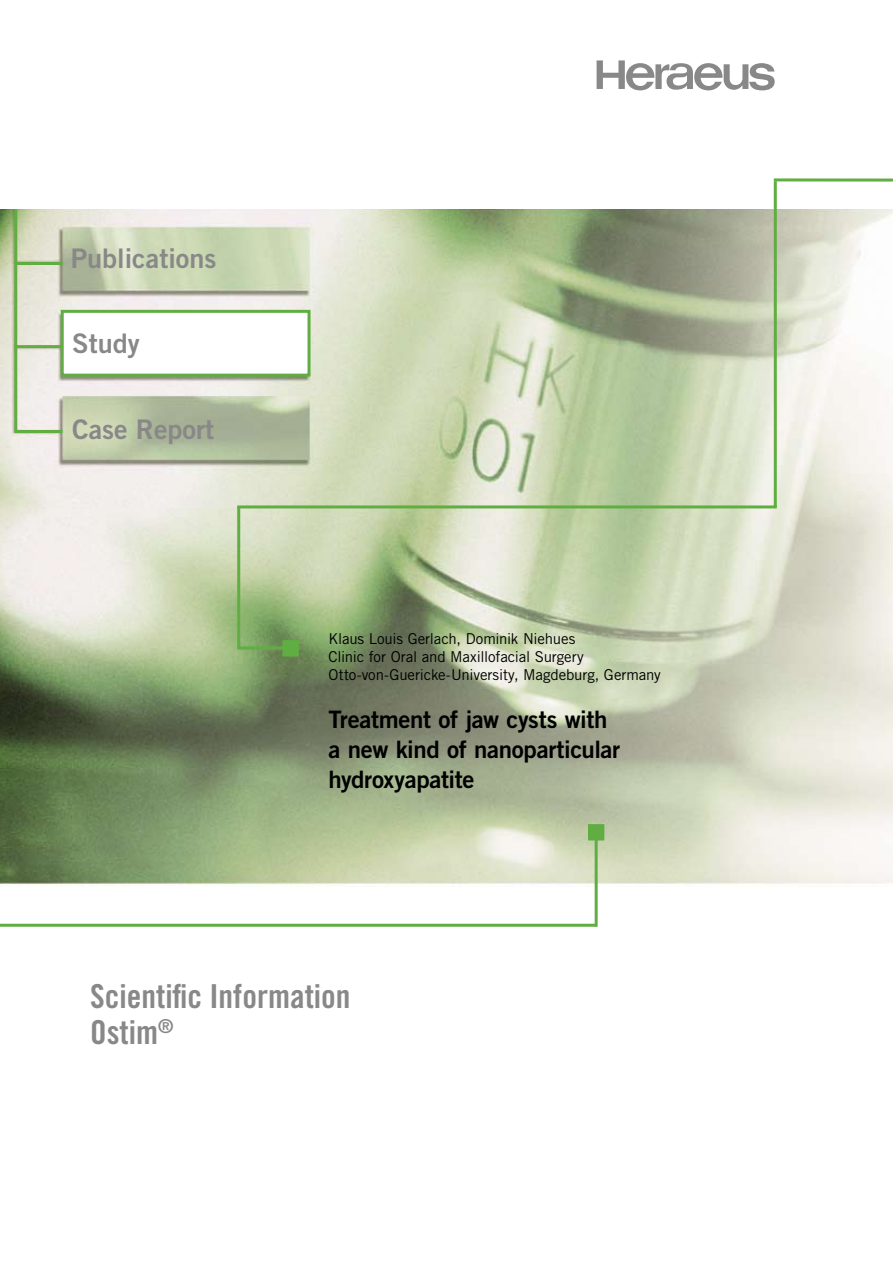
<style>
.page{position:relative;width:893px;height:1263px;background:#fff}
.page>*{position:absolute;margin:0;border:0;box-sizing:border-box;transform-origin:0 0}
.t1{font:33px/35.7px "Trade Gothic LT Bold Cond Twenty";color:#888}
.t2{font:27px "Trade Gothic LT Bold Two";color:#888}
.t3{font:24px/30px "Trade Gothic LT Bold Two";letter-spacing:-.015em;color:#000}
.t4{font:15px/17.9px "Trade Gothic LT";letter-spacing:-.01em;color:#000}
</style>
<div class="page">
<svg style="left:596px;top:60px;width:178px;height:30px"></svg>
<img style="left:0;top:209px;width:892px;height:677px">
<div style="left:62px;top:311px;width:247px;height:64px;background:#fff"></div>
<div style="left:61px;top:310px;width:249px;height:67px;border:3px solid #60ae42"></div>
<hr style="left:14px;top:209px;width:3px;height:224px;background:#60ae42">
<hr style="left:16px;top:262px;width:47px;height:3px;background:#60ae42">
<hr style="left:16px;top:345px;width:47px;height:3px;background:#60ae42">
<hr style="left:16px;top:430px;width:47px;height:3px;background:#60ae42">
<hr style="left:0;top:924px;width:596px;height:3px;background:#60ae42">
<hr style="left:594px;top:837px;width:3px;height:90px;background:#60ae42">
<div style="left:588px;top:825px;width:15px;height:15px;background:#60ae42"></div>
<div style="left:588px;top:824px;width:16px;height:16px;border:2px solid #60ae42"></div>
<hr style="left:237px;top:505px;width:539px;height:3px;background:#60ae42">
<hr style="left:773px;top:181px;width:3px;height:326px;background:#60ae42">
<div style="left:283px;top:641px;width:15px;height:15px;background:#60ae42"></div>
<div style="left:282px;top:640px;width:17px;height:16px;border:2px solid #60ae42"></div>
<svg style="left:773px;top:178px;width:119px;height:4px"></svg>
<hr style="left:237px;top:507px;width:3px;height:141px;background:#60ae42">
<hr style="left:237px;top:646px;width:51px;height:3px;background:#60ae42">
<h2 class="t2" style="left:71px;top:242px;width:147px">Publications</h2>
<h2 class="t2" style="left:72px;top:326px;width:69px">Study</h2>
<h2 class="t2" style="left:72px;top:412px;width:143px">Case Report</h2>
<p class="t4" style="left:328px;top:630px;width:334px">Klaus Louis Gerlach, Dominik Niehues<br>Clinic for Oral and Maxillofacial Surgery<br>Otto-von-Guericke-University, Magdeburg, Germany</p>
<h3 class="t3" style="left:328px;top:704px;width:293px">Treatment of jaw cysts with a new kind of nanoparticular hydroxyapatite</h3>
<h1 class="t1" style="left:90px;top:978px;width:262px">Scientific Information<br>Ostim<sup>®</sup></h1>
</div>
